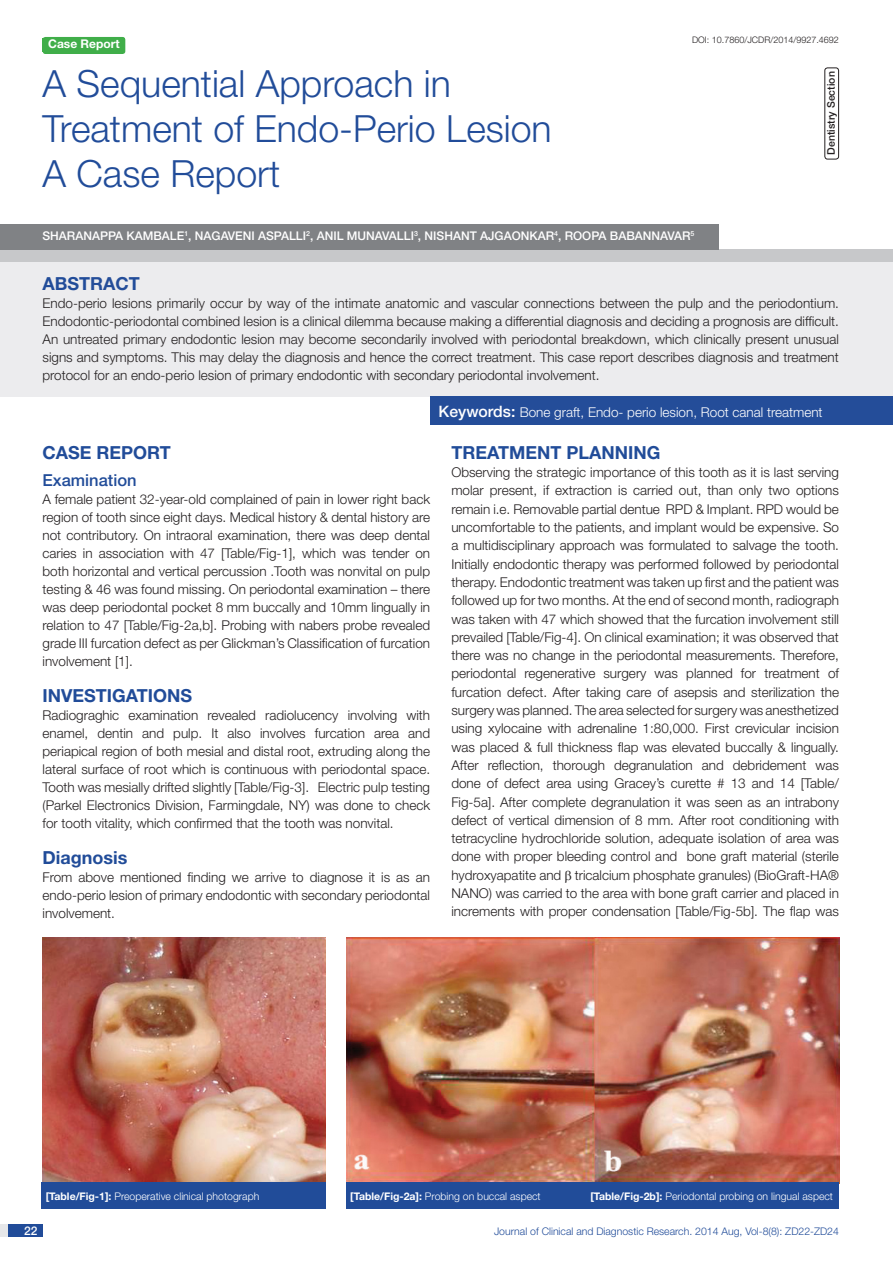
<style>
.page{position:relative;width:893px;height:1263px;background:#fff}
.page>*{position:absolute;margin:0;border:0;box-sizing:border-box;transform-origin:0 0}
.t1{font:300 37.5px "Helvetica Neue";color:#214c99}
.Heading{font:700 18px "Helvetica Neue";color:#214c99}
.Abstract_head{font:700 18px "Helvetica Neue";color:#214c99}
.Sub_Heading{font:500 16.5px "Helvetica Neue";color:#214c99}
.Body_text{font:300 13.5px/18.3px "Helvetica Neue";color:#231f20;text-align:justify}
.Abstract_text{font:300 13.5px/18px "Helvetica Neue";color:#231f20;text-align:justify}
.t2{font:300 13.5px "Helvetica Neue";color:#fff}
.Author{font:500 12px "Helvetica Neue";color:#fff}
.t3{font:700 12px "Helvetica Neue";color:#fff}
.Table_text{font:300 10.5px "Helvetica Neue";color:#fff}
.t4{font:300 10.5px "Helvetica Neue";color:#214c99}
.t5{font:500 10.5px "Helvetica Neue";color:#231f20}
.DOI{font:300 9px "Helvetica Neue";color:#231f20}
.s1{color:#244d99}
.s2{font-weight:500;font-size:15.75px}
.s3{font-weight:700}
</style>
<div class="page">
<div style="left:0;top:1224px;width:43px;height:13px;background:#e6e7e9"></div>
<div style="left:8px;top:1224px;width:35px;height:13px;background:#214c99"></div>
<div style="left:43px;top:37px;width:82px;height:17px;background:#40ae49;border-radius:3px"></div>
<div style="left:0;top:260px;width:893px;height:137px;background:#ececee"></div>
<div style="left:0;top:250px;width:893px;height:12px;background:#c7c8ca"></div>
<div style="left:430px;top:397px;width:463px;height:28px;background:#244d99"></div>
<div style="left:0;top:224px;width:719px;height:26px;background:#808285"></div>
<div style="left:824px;top:67px;width:15px;height:92px;border:1px solid #231f20;border-radius:3px"></div>
<img style="left:43px;top:937px;width:283px;height:245px">
<img style="left:346px;top:938px;width:493px;height:244px">
<div style="left:42px;top:1182px;width:284px;height:27px;background:#214c99"></div>
<div style="left:346px;top:1182px;width:493px;height:27px;background:#214c99"></div>
<p class="t3" style="left:48px;top:37px;width:73px">Case Report</p>
<p class="t1" style="left:43px;top:61px;width:410px">A Sequential Approach in</p>
<p class="t1" style="left:43px;top:106px;width:511px">Treatment of Endo-Perio Lesion</p>
<p class="t1" style="left:43px;top:151px;width:239px">A Case Report</p>
<p class="DOI" style="left:692px;top:35px;width:148px">DOI: 10.7860/JCDR/2014/9927.4692</p>
<p class="t5" style="left:825px;top:155px;width:85px;rotate:-90deg">DENTISTRY SECTION</p>
<p class="Author" style="left:43px;top:229px;width:653px">SHARANAPPA KAMBALE<sup>1</sup>, NAGAVENI AS PALLI<sup>2</sup>, ANIL MUNAVALLI<sup>3</sup>, NISHANT AJGAONKAR<sup>4</sup>, ROOPA BABANNAVAR<sup>5</sup></p>
<p class="Abstract_head" style="left:43px;top:272px;width:99px">ABST<span class="s1">RAC</span>T</p>
<p class="Abstract_text" style="left:43px;top:293px;width:798px">Endo-perio lesions primarily occur by way of the intimate anatomic and vascular connections between the pulp and the periodontium.<br>Endodontic-periodontal combined lesion is a clinical dilemma because making a differential diagnosis and deciding a prognosis are difficult.<br>An untreated primary endodontic lesion may become secondarily involved with periodontal breakdown, which clinically present unusual signs and symptoms. This may delay the diagnosis and hence the correct treatment. This case report describes diagnosis and treatment protocol for an endo-perio lesion of primary endodontic with secondary periodontal involvement.</p>
<p class="t2" style="left:439px;top:404px;width:385px"><span class="s2">KEYWORDS:</span> Bone graft, Endo- perio lesion, Root canal treatment</p>
<p class="Heading" style="left:43px;top:442px;width:130px">CASE REPORT</p>
<p class="Sub_Heading" style="left:43px;top:471px;width:96px">EXAMINATION</p>
<p class="Body_text" style="left:43px;top:490px;width:389px">A female patient 32-year-old complained of pain in lower right back region of tooth since eight days. Medical history &amp; dental history are not contributory. On intraoral examination, there was deep dental caries in association with 47 [Table/Fig-1], which was tender on both horizontal and vertical percussion .Tooth was nonvital on pulp testing &amp; 46 was found missing. On periodontal examination – there was deep periodontal pocket 8 mm buccally and 10mm lingually in relation to 47 [Table/Fig-2a,b]. Probing with nabers probe revealed grade III furcation defect as per Glickman’s Classification of furcation involvement [1].</p>
<p class="Heading" style="left:43px;top:685px;width:41px">Investi</p>
<p class="Heading" style="left:112px;top:685px;width:25px">gatio</p>
<p class="Heading" style="left:167px;top:685px;width:25px">ns</p>
<p class="Body_text" style="left:43px;top:706px;width:389px">Radiograghic examination revealed radiolucency involving with enamel, dentin and pulp. It also involves furcation area and periapical region of both mesial and distal root, extruding along the lateral surface of root which is continuous with periodontal space.<br>Tooth was mesially drifted slightly [Table/Fig-3]. Electric pulp testing (Parkel Electronics Division, Farmingdale, NY) was done to check for tooth vitality, which confirmed that the tooth was nonvital.</p>
<p class="Heading" style="left:43px;top:846px;width:86px">Diagnosis</p>
<p class="Body_text" style="left:43px;top:868px;width:389px">From above mentioned finding we arrive to diagnose it is as an endo-perio lesion of primary endodontic with secondary periodontal involvement.</p>
<p class="Heading" style="left:451px;top:441px;width:24px">Treat</p>
<p class="Heading" style="left:509px;top:441px;width:153px">ment Planning</p>
<p class="Body_text" style="left:451px;top:463px;width:389px">Observing the strategic importance of this tooth as it is last serving molar present, if extraction is carried out, than only two options remain i.e. Removable partial dentue RPD &amp; Implant. RPD would be uncomfortable to the patients, and implant would be expensive. So a multidisciplinary approach was formulated to salvage the tooth.<br>Initially endodontic therapy was performed followed by periodontal therapy. Endodontic treatment was taken up first and the patient was followed up for two months. At the end of second month, radiograph was taken with 47 which showed that the furcation involvement still prevailed [Table/Fig-4]. On clinical examination; it was observed that there was no change in the periodontal measurements. Therefore, periodontal regenerative surgery was planned for treatment of furcation defect. After taking care of asepsis and sterilization the surgery was planned. The area selected for surgery was anesthetized using xylocaine with adrenaline 1:80,000. First crevicular incision was placed &amp; full thickness flap was elevated buccally &amp; lingually.<br>After reflection, thorough degranulation and debridement was done of defect area using Gracey’s curette # 13 and 14 [Table/ Fig-5a]. After complete degranulation it was seen as an intrabony defect of vertical dimension of 8 mm. After root conditioning with tetracycline hydrochloride solution, adequate isolation of area was done with proper bleeding control and bone graft material (sterile hydroxyapatite and tricalcium phosphate granules) (BioGraft-HA® NANO) was carried to the area with bone graft carrier and placed in increments with proper condensation [Table/Fig-5b]. The flap was</p>
<p class="Table_text" style="left:46px;top:1190px;width:215px"><span class="s3">[Table/Fig-1]:</span> Preoperative clinical photograph</p>
<p class="Table_text" style="left:350px;top:1190px;width:192px"><span class="s3">[Table/Fig-2a]:</span> Probing on buccal aspect</p>
<p class="Table_text" style="left:590px;top:1190px;width:244px"><span class="s3">[Table/Fig-2b]:</span> Periodontal probing on lingual aspect</p>
<p class="Author" style="left:24px;top:1223px;width:15px">22</p>
<p class="t4" style="left:494px;top:1225px;width:346px">Journal of Clinical and Diagnostic Research. 2014 Aug, Vol-8(8): ZD22-ZD24</p>
</div>
